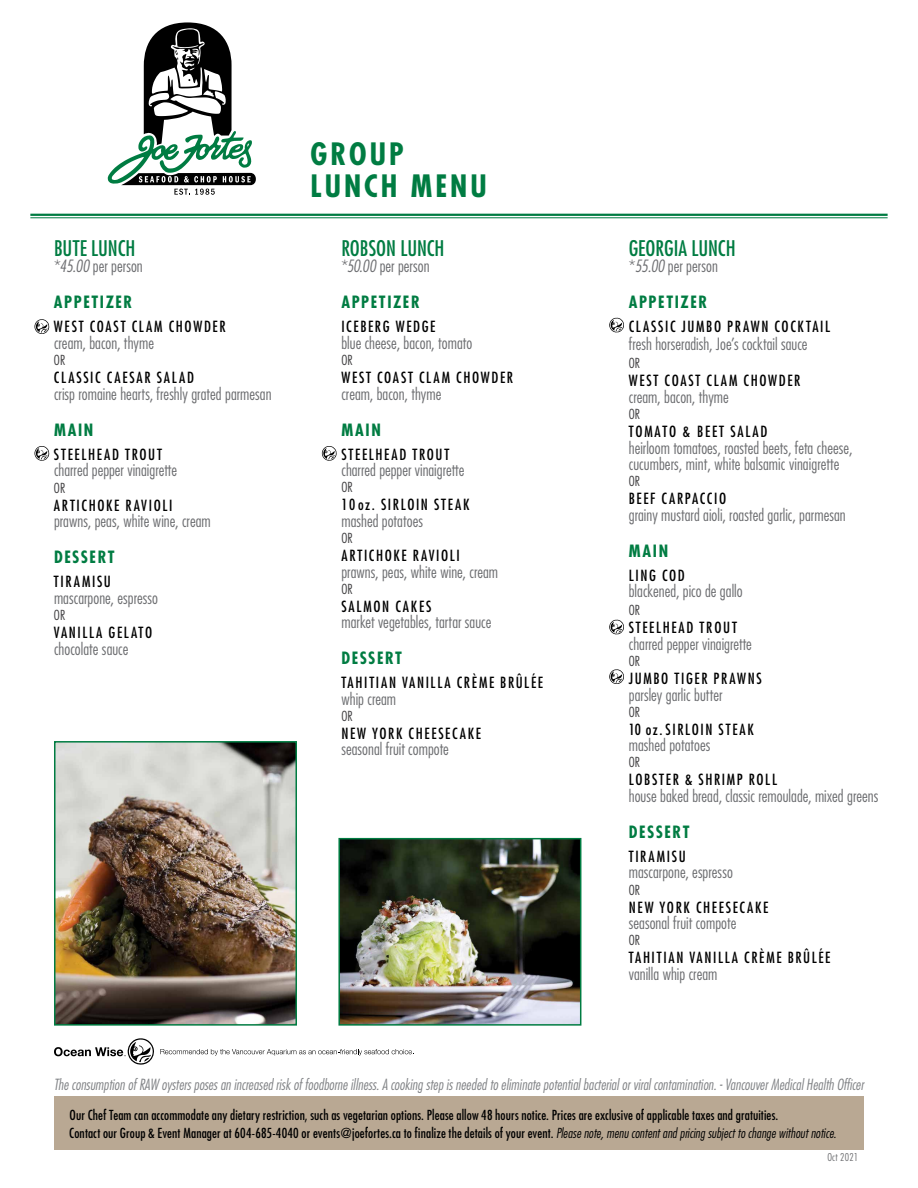
<style>
.page{position:relative;width:918px;height:1188px;background:#fff}
.page>*{position:absolute;margin:0;border:0;box-sizing:border-box;transform-origin:0 0}
.t1{font:700 condensed 30px/31.5px "Futura";letter-spacing:.1em;color:#007c42}
.t2{font:condensed 21px "Futura";letter-spacing:-.005em;color:#007c42}
.t3{font:300 condensed 16.5px/36px "Futura";color:#6d6e71}
.t4{font:700 condensed 16.5px "Futura";letter-spacing:.095em;color:#007c42}
.t5{font:condensed 15px "Futura";letter-spacing:.11em;color:#000}
.t6{font:italic 300 condensed 15px "Futura";letter-spacing:.005em;color:#808285}
.t7{font:condensed 13.5px/18px "Futura";letter-spacing:.01em;color:#000}
.t8{font:300 condensed 13.5px "Futura";letter-spacing:.01em;color:#414042}
.t9{font:300 condensed 10.5px "Futura";letter-spacing:.02em;color:#6d6e71}
.s1{font-style:italic}
.s2{font-weight:700;color:#007c42}
.s3{font-weight:300;font-style:italic}
</style>
<div class="page">
<hr style="left:30px;top:214px;width:858px;height:2px;background:#007c42">
<hr style="left:30px;top:217px;width:858px;height:1px;background:#007c42">
<svg style="left:34px;top:319px;width:15px;height:15px"></svg>
<svg style="left:34px;top:446px;width:15px;height:15px"></svg>
<svg style="left:322px;top:446px;width:15px;height:15px"></svg>
<svg style="left:609px;top:318px;width:15px;height:15px"></svg>
<svg style="left:609px;top:619px;width:15px;height:16px"></svg>
<svg style="left:609px;top:669px;width:15px;height:15px"></svg>
<img style="left:57px;top:744px;width:237px;height:279px">
<div style="left:54px;top:741px;width:243px;height:285px;border:2px solid #007c42"></div>
<img style="left:341px;top:841px;width:237px;height:182px">
<div style="left:338px;top:838px;width:243px;height:188px;border:2px solid #007c42"></div>
<div style="left:54px;top:1096px;width:810px;height:54px;background:#b9a893"></div>
<svg style="left:160px;top:1049px;width:254px;height:7px"></svg>
<svg style="left:54px;top:1038px;width:100px;height:27px"></svg>
<svg style="left:108px;top:22px;width:148px;height:173px"></svg>
<p class="t2" style="left:54px;top:235px;width:83px">BUTE LUNCH</p>
<p class="t3" style="left:54px;top:248px;width:90px">*<span class="s1">45.00</span> per person<br><span class="s2">APPETIZER</span></p>
<p class="t5" style="left:54px;top:317px;width:173px">WEST COAST CLAM CHOWDER</p>
<p class="t3" style="left:54px;top:325px;width:102px">cream, bacon, thyme</p>
<p class="t8" style="left:54px;top:352px;width:13px">OR</p>
<p class="t5" style="left:54px;top:368px;width:142px">CLASSIC CAESAR SALAD</p>
<p class="t3" style="left:54px;top:376px;width:219px">crisp romaine hearts, freshly grated parmesan</p>
<p class="t4" style="left:54px;top:419px;width:41px">MAIN</p>
<p class="t5" style="left:54px;top:445px;width:109px">STEELHEAD TROUT</p>
<p class="t3" style="left:54px;top:452px;width:125px">charred pepper vinaigrette</p>
<p class="t8" style="left:54px;top:480px;width:13px">OR</p>
<p class="t5" style="left:54px;top:496px;width:120px">ARTICHOKE RAVIOLI</p>
<p class="t3" style="left:54px;top:503px;width:158px">prawns, peas, white wine, cream</p>
<p class="t4" style="left:54px;top:546px;width:62px">DESSERT</p>
<p class="t5" style="left:54px;top:572px;width:58px">TIRAMISU</p>
<p class="t3" style="left:54px;top:580px;width:106px">mascarpone, espresso</p>
<p class="t8" style="left:54px;top:607px;width:13px">OR</p>
<p class="t5" style="left:54px;top:623px;width:100px">VANILLA GELATO</p>
<p class="t3" style="left:54px;top:631px;width:76px">chocolate sauce</p>
<h1 class="t1" style="left:310px;top:138px;width:178px">GROUP<br>LUNCH MENU</h1>
<p class="t2" style="left:341px;top:235px;width:105px">ROBSON LUNCH</p>
<p class="t3" style="left:341px;top:248px;width:90px">*<span class="s1">50.00</span> per person<br><span class="s2">APPETIZER</span></p>
<p class="t5" style="left:341px;top:317px;width:96px">ICEBERG WEDGE</p>
<p class="t3" style="left:341px;top:325px;width:132px">blue cheese, bacon, tomato</p>
<p class="t8" style="left:341px;top:352px;width:13px">OR</p>
<p class="t5" style="left:341px;top:368px;width:173px">WEST COAST CLAM CHOWDER</p>
<p class="t3" style="left:341px;top:376px;width:102px">cream, bacon, thyme</p>
<p class="t4" style="left:341px;top:419px;width:41px">MAIN</p>
<p class="t5" style="left:341px;top:445px;width:109px">STEELHEAD TROUT</p>
<p class="t3" style="left:341px;top:452px;width:125px">charred pepper vinaigrette</p>
<p class="t8" style="left:341px;top:479px;width:13px">OR</p>
<p class="t5" style="left:341px;top:495px;width:130px">10oz. SIRLOIN STEAK</p>
<p class="t3" style="left:341px;top:503px;width:83px">mashed potatoes</p>
<p class="t8" style="left:341px;top:530px;width:13px">OR</p>
<p class="t5" style="left:341px;top:546px;width:120px">ARTICHOKE RAVIOLI</p>
<p class="t3" style="left:341px;top:553px;width:158px">prawns, peas, white wine, cream</p>
<p class="t8" style="left:341px;top:581px;width:13px">OR</p>
<p class="t5" style="left:341px;top:597px;width:92px">SALMON CAKES</p>
<p class="t3" style="left:341px;top:604px;width:152px">market vegetables, tartar sauce</p>
<p class="t4" style="left:341px;top:648px;width:62px">DESSERT</p>
<p class="t5" style="left:341px;top:673px;width:203px">TAHITIAN VANILLA CRÈME BRÛLÉE</p>
<p class="t3" style="left:341px;top:681px;width:56px">whip cream</p>
<p class="t8" style="left:341px;top:708px;width:13px">OR</p>
<p class="t5" style="left:341px;top:724px;width:141px">NEW YORK CHEESECAKE</p>
<p class="t3" style="left:341px;top:731px;width:109px">seasonal fruit compote</p>
<p class="t2" style="left:629px;top:235px;width:108px">GEORGIA LUNCH</p>
<p class="t3" style="left:629px;top:248px;width:91px">*<span class="s1">55.00</span> per person<br><span class="s2">APPETIZER</span></p>
<p class="t5" style="left:629px;top:317px;width:203px">CLASSIC JUMBO PRAWN COCKTAIL</p>
<p class="t3" style="left:629px;top:326px;width:180px">fresh horseradish, Joe’s cocktail sauce</p>
<p class="t8" style="left:629px;top:355px;width:13px">OR</p>
<p class="t5" style="left:629px;top:371px;width:173px">WEST COAST CLAM CHOWDER</p>
<p class="t3" style="left:629px;top:379px;width:102px">cream, bacon, thyme</p>
<p class="t8" style="left:629px;top:406px;width:13px">OR</p>
<p class="t5" style="left:629px;top:422px;width:140px">TOMATO &amp; BEET SALAD</p>
<p class="t3" style="left:629px;top:439px;width:225px;line-height:16.5px">heirloom tomatoes, roasted beets, feta cheese, cucumbers, mint, white balsamic vinaigrette</p>
<p class="t8" style="left:629px;top:473px;width:13px">OR</p>
<p class="t5" style="left:629px;top:489px;width:99px">BEEF CARPACCIO</p>
<p class="t3" style="left:629px;top:497px;width:218px">grainy mustard aioli, roasted garlic, parmesan</p>
<p class="t4" style="left:629px;top:540px;width:41px">MAIN</p>
<p class="t5" style="left:629px;top:566px;width:58px">LING COD</p>
<p class="t3" style="left:629px;top:573px;width:115px">blackened, pico de gallo</p>
<p class="t8" style="left:629px;top:602px;width:13px">OR</p>
<p class="t5" style="left:629px;top:618px;width:110px">STEELHEAD TROUT</p>
<p class="t3" style="left:629px;top:626px;width:125px">charred pepper vinaigrette</p>
<p class="t8" style="left:629px;top:653px;width:13px">OR</p>
<p class="t5" style="left:629px;top:669px;width:134px">JUMBO TIGER PRAWNS</p>
<p class="t3" style="left:629px;top:676px;width:95px">parsley garlic butter</p>
<p class="t8" style="left:629px;top:704px;width:13px">OR</p>
<p class="t5" style="left:629px;top:720px;width:127px">10 oz. SIRLOIN STEAK</p>
<p class="t3" style="left:629px;top:727px;width:83px">mashed potatoes</p>
<p class="t8" style="left:629px;top:754px;width:13px">OR</p>
<p class="t5" style="left:629px;top:770px;width:150px">LOBSTER &amp; SHRIMP ROLL</p>
<p class="t3" style="left:629px;top:778px;width:251px">house baked bread, classic remoulade, mixed greens</p>
<p class="t4" style="left:629px;top:821px;width:62px">DESSERT</p>
<p class="t5" style="left:629px;top:847px;width:58px">TIRAMISU</p>
<p class="t3" style="left:629px;top:854px;width:106px">mascarpone, espresso</p>
<p class="t8" style="left:629px;top:882px;width:13px">OR</p>
<p class="t5" style="left:629px;top:898px;width:141px">NEW YORK CHEESECAKE</p>
<p class="t3" style="left:629px;top:905px;width:109px">seasonal fruit compote</p>
<p class="t8" style="left:629px;top:932px;width:13px">OR</p>
<p class="t5" style="left:629px;top:948px;width:203px">TAHITIAN VANILLA CRÈME BRÛLÉE</p>
<p class="t3" style="left:629px;top:956px;width:90px">vanilla whip cream</p>
<p class="t6" style="left:54px;top:1075px;width:811px">The consumption of RAW oysters poses an increased risk of foodborne illness. A cooking step is needed to eliminate potential bacterial or viral contamination. - Vancouver Medical Health Officer</p>
<p class="t7" style="left:69px;top:1106px;width:769px">Our Chef Team can accommodate any dietary restriction, such as vegetarian options. Please allow 48 hours notice. Prices are exclusive of applicable taxes and gratuities.<br>Contact our Group &amp; Event Manager at 604-685-4040 or events@joefortes.ca to finalize the details of your event. <span class="s3">Please note, menu content and pricing subject to change without notice.</span></p>
<p class="t9" style="left:827px;top:1151px;width:32px">Oct 2021</p>
</div>
